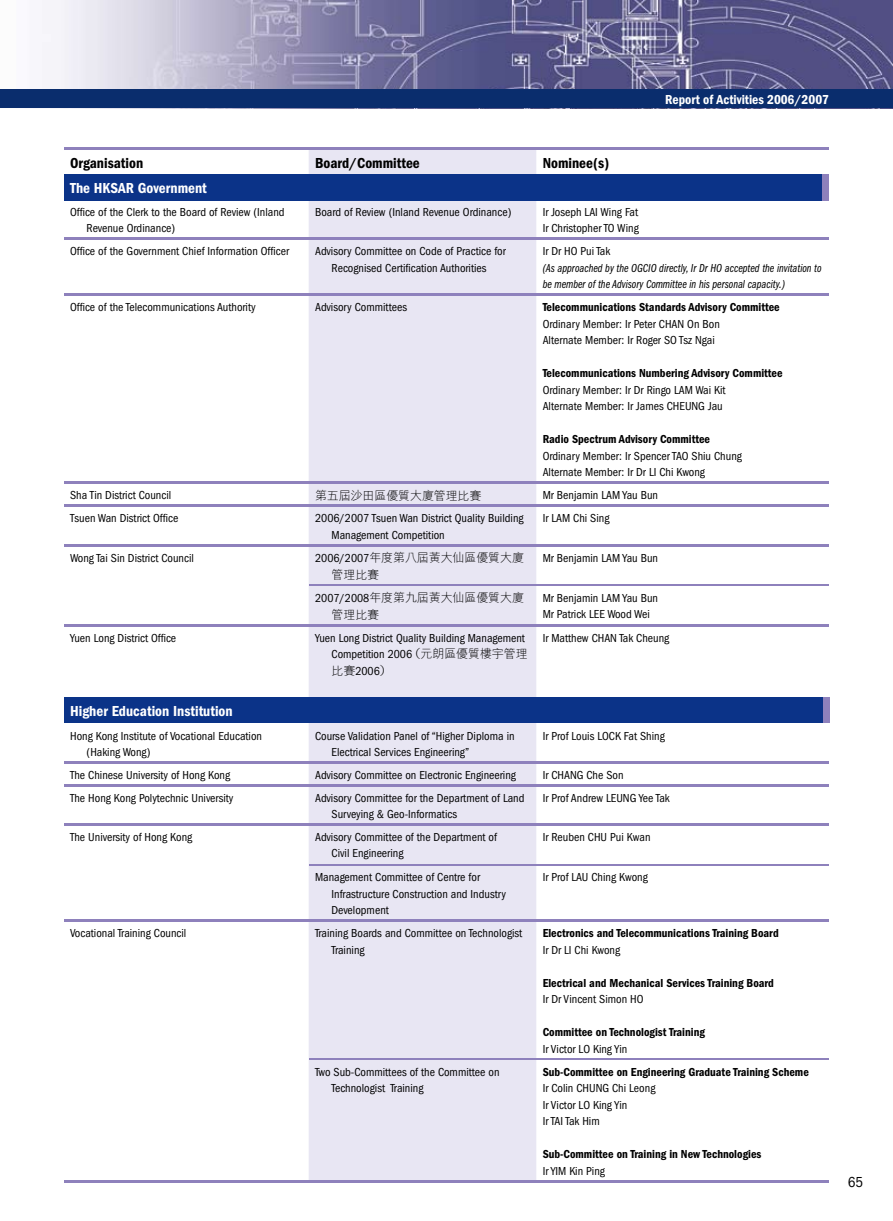
<style>
.page{position:relative;width:893px;height:1221px;background:#fff}
.page>*{position:absolute;margin:0;border:0;box-sizing:border-box;transform-origin:0 0}
.t1{font:600 condensed 15px "Franklin Gothic";color:#fff}
.t2{font:600 condensed 15px "Franklin Gothic";color:#000}
.t3{font:condensed 15px "Franklin Gothic";color:#000}
.t4{font:600 condensed 13.5px "Franklin Gothic";color:#fff}
.t5{font:condensed 12px/16.5px "Franklin Gothic";color:#000}
.t6{font:600 condensed 12px "Franklin Gothic";color:#000}
.t7{font:12px/16.5px "Franklin Gothic Book Cmpr Ital";color:#000}
.t8{font:300 12px/16.5px "M Hei HK";letter-spacing:-.01em;color:#000}
.s1{font-family:"Franklin Gothic";font-weight:400;font-stretch:condensed}
.s2{font-family:"Koz Min Pro";font-stretch:normal}
.s3{font-family:"M Hei HK";font-weight:300;font-stretch:normal}
</style>
<div class="page">
<div style="left:309px;top:150px;width:227px;height:1029px;background:#e8e6f3"></div>
<hr style="left:64px;top:238px;width:245px;height:2px;background:#8e81bc">
<hr style="left:309px;top:238px;width:227px;height:2px;background:#8e81bc">
<hr style="left:536px;top:238px;width:293px;height:2px;background:#8e81bc">
<hr style="left:64px;top:293px;width:245px;height:3px;background:#8e81bc">
<hr style="left:309px;top:293px;width:227px;height:3px;background:#8e81bc">
<hr style="left:536px;top:293px;width:293px;height:3px;background:#8e81bc">
<hr style="left:64px;top:481px;width:245px;height:2px;background:#8e81bc">
<hr style="left:309px;top:481px;width:227px;height:2px;background:#8e81bc">
<hr style="left:536px;top:481px;width:293px;height:2px;background:#8e81bc">
<hr style="left:64px;top:505px;width:245px;height:2px;background:#8e81bc">
<hr style="left:309px;top:505px;width:227px;height:2px;background:#8e81bc">
<hr style="left:536px;top:505px;width:293px;height:2px;background:#8e81bc">
<hr style="left:64px;top:544px;width:245px;height:2px;background:#8e81bc">
<hr style="left:309px;top:544px;width:227px;height:2px;background:#8e81bc">
<hr style="left:536px;top:544px;width:293px;height:2px;background:#8e81bc">
<hr style="left:64px;top:624px;width:245px;height:2px;background:#8e81bc">
<hr style="left:309px;top:624px;width:227px;height:2px;background:#8e81bc">
<hr style="left:536px;top:624px;width:293px;height:2px;background:#8e81bc">
<hr style="left:64px;top:761px;width:245px;height:2px;background:#8e81bc">
<hr style="left:309px;top:761px;width:227px;height:2px;background:#8e81bc">
<hr style="left:536px;top:761px;width:293px;height:2px;background:#8e81bc">
<hr style="left:64px;top:784px;width:245px;height:2px;background:#8e81bc">
<hr style="left:309px;top:784px;width:227px;height:2px;background:#8e81bc">
<hr style="left:536px;top:784px;width:293px;height:2px;background:#8e81bc">
<hr style="left:64px;top:823px;width:245px;height:2px;background:#8e81bc">
<hr style="left:309px;top:823px;width:227px;height:2px;background:#8e81bc">
<hr style="left:536px;top:823px;width:293px;height:2px;background:#8e81bc">
<hr style="left:64px;top:147px;width:245px;height:3px;background:#8e81bc">
<hr style="left:309px;top:147px;width:227px;height:3px;background:#8e81bc">
<hr style="left:536px;top:147px;width:293px;height:3px;background:#8e81bc">
<hr style="left:64px;top:919px;width:245px;height:2px;background:#8e81bc">
<hr style="left:309px;top:919px;width:227px;height:2px;background:#8e81bc">
<hr style="left:536px;top:919px;width:293px;height:2px;background:#8e81bc">
<hr style="left:64px;top:1179px;width:245px;height:3px;background:#8e81bc">
<hr style="left:309px;top:1179px;width:227px;height:3px;background:#8e81bc">
<hr style="left:536px;top:1179px;width:293px;height:3px;background:#8e81bc">
<hr style="left:309px;top:584px;width:227px;height:1px;background:#8e81bc">
<hr style="left:536px;top:584px;width:293px;height:1px;background:#8e81bc">
<hr style="left:309px;top:1058px;width:227px;height:1px;background:#8e81bc">
<hr style="left:536px;top:1058px;width:293px;height:1px;background:#8e81bc">
<hr style="left:309px;top:864px;width:227px;height:1px;background:#8e81bc">
<hr style="left:536px;top:864px;width:293px;height:1px;background:#8e81bc">
<div style="left:64px;top:175px;width:761px;height:26px;background:#0b3388"></div>
<div style="left:822px;top:175px;width:7px;height:26px;background:#8e81bc"></div>
<div style="left:64px;top:697px;width:762px;height:26px;background:#0b3388"></div>
<div style="left:823px;top:697px;width:6px;height:26px;background:#8e81bc"></div>
<img style="left:42px;top:0;width:851px;height:89px">
<div style="left:0;top:89px;width:893px;height:19px;background:#0a2d6d"></div>
<p class="t4" style="left:665px;top:92px;width:165px">Report of Activities 2006/2007</p>
<p class="t2" style="left:70px;top:154px;width:75px">Organisation</p>
<p class="t2" style="left:315px;top:154px;width:106px">Board/Committee</p>
<p class="t2" style="left:543px;top:154px;width:68px">Nominee(s)</p>
<p class="t1" style="left:70px;top:179px;width:138px">The HKSAR Government</p>
<p class="t5" style="left:87px;top:204px;width:199px;text-indent:-16px">Office of the Clerk to the Board of Review (Inland<br>Revenue Ordinance)</p>
<p class="t5" style="left:315px;top:204px;width:198px">Board of Review (Inland Revenue Ordinance)</p>
<p class="t5" style="left:543px;top:204px;width:98px">Ir Joseph LAI Wing Fat<br>Ir Christopher TO Wing</p>
<p class="t5" style="left:70px;top:243px;width:220px">Office of the Government Chief Information Officer</p>
<p class="t5" style="left:315px;top:243px;width:192px;text-align:center">Advisory Committee on Code of Practice for<br>Recognised Certification Authorities</p>
<p class="t5" style="left:543px;top:243px;width:69px">Ir Dr HO Pui Tak</p>
<p class="t7" style="left:543px;top:260px;width:280px">(As approached by the OGCIO directly, Ir Dr HO accepted the invitation to be member of the Advisory Committee in his personal capacity.)</p>
<p class="t5" style="left:70px;top:299px;width:187px">Office of the Telecommunications Authority</p>
<p class="t5" style="left:315px;top:299px;width:93px">Advisory Committees</p>
<p class="t6" style="left:543px;top:300px;width:239px">Telecommunications Standards Advisory Committee</p>
<p class="t5" style="left:543px;top:315px;width:179px">Ordinary Member: Ir Peter CHAN On Bon<br>Alternate Member: Ir Roger SO Tsz Ngai</p>
<p class="t6" style="left:543px;top:366px;width:241px">Telecommunications Numbering Advisory Committee</p>
<p class="t5" style="left:543px;top:381px;width:184px">Ordinary Member: Ir Dr Ringo LAM Wai Kit<br>Alternate Member: Ir James CHEUNG Jau</p>
<p class="t6" style="left:543px;top:432px;width:169px">Radio Spectrum Advisory Committee</p>
<p class="t5" style="left:543px;top:447px;width:201px">Ordinary Member: Ir Spencer TAO Shiu Chung<br>Alternate Member: Ir Dr LI Chi Kwong</p>
<p class="t5" style="left:70px;top:486px;width:103px">Sha Tin District Council</p>
<p class="t8" style="left:315px;top:486px;width:168px">第五屆沙田區優質大廈管理比賽</p>
<p class="t5" style="left:543px;top:486px;width:117px">Mr Benjamin LAM Yau Bun</p>
<p class="t5" style="left:70px;top:510px;width:110px">Tsuen Wan District Office</p>
<p class="t5" style="left:332px;top:510px;width:194px;text-indent:-16px">2006/2007 Tsuen Wan District Quality Building<br>Management Competition</p>
<p class="t5" style="left:543px;top:510px;width:68px">Ir LAM Chi Sing</p>
<p class="t5" style="left:70px;top:549px;width:125px">Wong Tai Sin District Council</p>
<p class="t8" style="left:332px;top:549px;width:194px;text-indent:-16px"><span class="s1">2006/2007</span>年度第八屆黃大仙區優質大廈管理比賽</p>
<p class="t5" style="left:543px;top:549px;width:117px">Mr Benjamin LAM Yau Bun</p>
<p class="t8" style="left:332px;top:589px;width:194px;text-indent:-16px"><span class="s1">2007/2008</span>年度第九屆黃大仙區優質大廈管理比賽</p>
<p class="t5" style="left:543px;top:589px;width:117px">Mr Benjamin LAM Yau Bun<br>Mr Patrick LEE Wood Wei</p>
<p class="t5" style="left:70px;top:629px;width:108px">Yuen Long District Office</p>
<p class="t5" style="left:332px;top:629px;width:198px;text-indent:-16px">Yuen Long District Quality Building Management<br>Competition 2006<span class="s2">（</span><span class="s3">元朗區優質樓宇管理比賽</span>2006<span class="s2">）</span></p>
<p class="t5" style="left:543px;top:629px;width:128px">Ir Matthew CHAN Tak Cheung</p>
<p class="t1" style="left:70px;top:702px;width:164px">Higher Education Institution</p>
<p class="t5" style="left:87px;top:727px;width:177px;text-indent:-16px">Hong Kong Institute of Vocational Education (Haking Wong)</p>
<p class="t5" style="left:332px;top:727px;width:185px;text-indent:-16px">Course Validation Panel of “Higher Diploma in<br>Electrical Services Engineering”</p>
<p class="t5" style="left:543px;top:727px;width:124px">Ir Prof Louis LOCK Fat Shing</p>
<p class="t5" style="left:70px;top:766px;width:162px">The Chinese University of Hong Kong</p>
<p class="t5" style="left:315px;top:766px;width:202px">Advisory Committee on Electronic Engineering</p>
<p class="t5" style="left:543px;top:766px;width:82px">Ir CHANG Che Son</p>
<p class="t5" style="left:70px;top:789px;width:165px">The Hong Kong Polytechnic University</p>
<p class="t5" style="left:332px;top:789px;width:194px;text-indent:-16px">Advisory Committee for the Department of Land<br>Surveying &amp; Geo-Informatics</p>
<p class="t5" style="left:543px;top:789px;width:129px">Ir Prof Andrew LEUNG Yee Tak</p>
<p class="t5" style="left:70px;top:828px;width:124px">The University of Hong Kong</p>
<p class="t5" style="left:332px;top:828px;width:167px;text-indent:-16px">Advisory Committee of the Department of<br>Civil Engineering</p>
<p class="t5" style="left:543px;top:828px;width:109px">Ir Reuben CHU Pui Kwan</p>
<p class="t5" style="left:332px;top:869px;width:176px;text-indent:-16px">Management Committee of Centre for<br>Infrastructure Construction and Industry<br>Development</p>
<p class="t5" style="left:543px;top:869px;width:107px">Ir Prof LAU Ching Kwong</p>
<p class="t5" style="left:70px;top:925px;width:118px">Vocational Training Council</p>
<p class="t5" style="left:332px;top:925px;width:192px;text-indent:-16px">Training Boards and Committee on Technologist<br>Training</p>
<p class="t6" style="left:543px;top:926px;width:238px">Electronics and Telecommunications Training Board</p>
<p class="t5" style="left:543px;top:941px;width:79px">Ir Dr LI Chi Kwong</p>
<p class="t6" style="left:543px;top:975px;width:233px">Electrical and Mechanical Services Training Board</p>
<p class="t5" style="left:543px;top:991px;width:102px">Ir Dr Vincent Simon HO</p>
<p class="t6" style="left:543px;top:1025px;width:164px">Committee on Technologist Training</p>
<p class="t5" style="left:543px;top:1040px;width:86px">Ir Victor LO King Yin</p>
<p class="t5" style="left:332px;top:1063px;width:170px;text-indent:-16px">Two Sub-Committees of the Committee on<br>Technologist Training</p>
<p class="t6" style="left:543px;top:1064px;width:268px">Sub-Committee on Engineering Graduate Training Scheme</p>
<p class="t5" style="left:543px;top:1079px;width:114px">Ir Colin CHUNG Chi Leong<br>Ir Victor LO King Yin<br>Ir TAI Tak Him</p>
<p class="t6" style="left:543px;top:1147px;width:220px">Sub-Committee on Training in New Technologies</p>
<p class="t5" style="left:543px;top:1162px;width:64px">Ir YIM Kin Ping</p>
<p class="t3" style="left:848px;top:1173px;width:17px">65</p>
</div>
